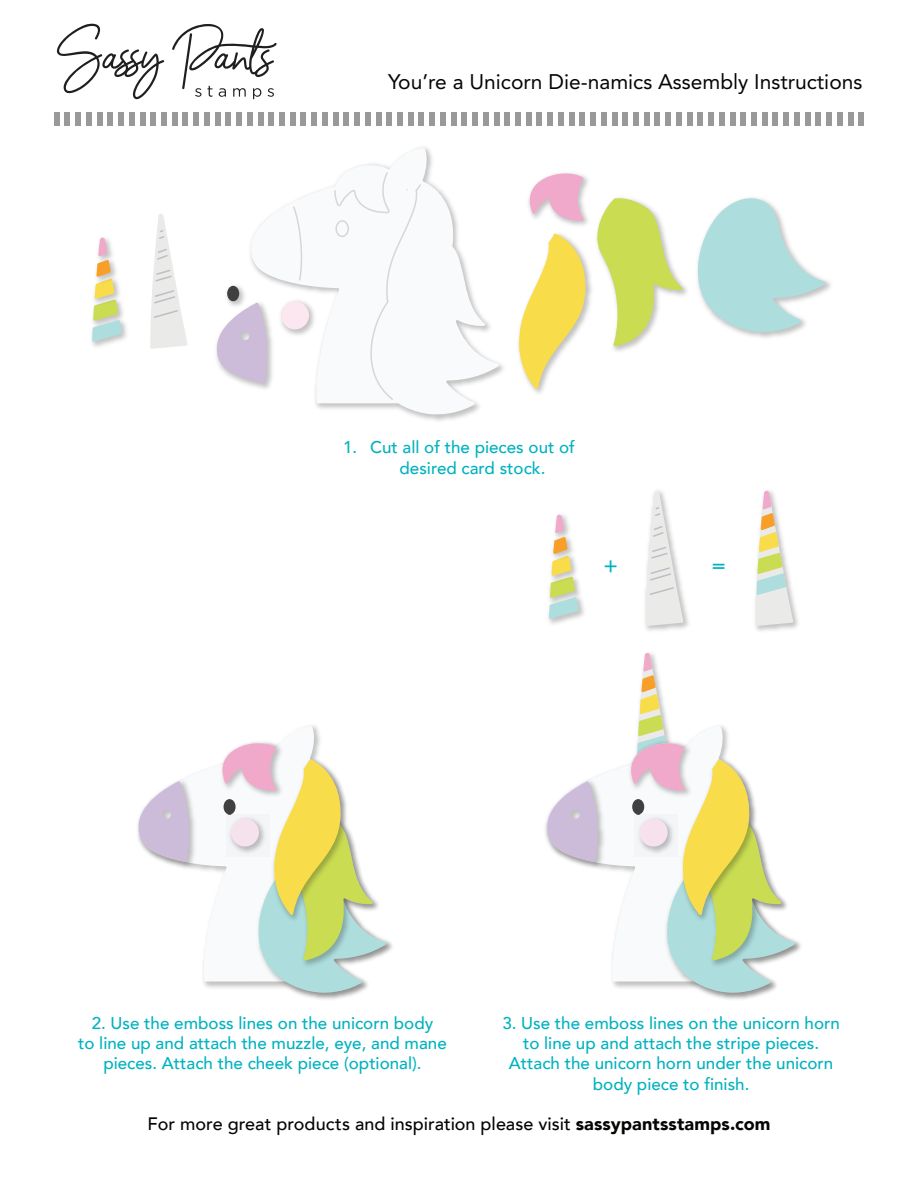
<style>
.page{position:relative;width:918px;height:1188px;background:#fff}
.page>*{position:absolute;margin:0;border:0;box-sizing:border-box;transform-origin:0 0}
.t1{font:500 21.9px "Avenir";color:#00b2bf}
.t2{font:21px "Avenir";color:#050504}
.t3{font:500 18px "Avenir LT";color:#050504}
.t4{font:500 16.95px/20.4px "Avenir";color:#00b2bf;text-align:center}
.s1{font-weight:900}
</style>
<div class="page">
<img style="left:92px;top:315px;width:35px;height:32px">
<svg style="left:92px;top:237px;width:30px;height:105px"></svg>
<svg style="left:150px;top:214px;width:38px;height:135px"></svg>
<img style="left:227px;top:285px;width:18px;height:13px">
<div style="left:227px;top:286px;width:12px;height:15px;background:#414041;border-radius:50%"></div>
<img style="left:227px;top:298px;width:18px;height:5px">
<svg style="left:216px;top:303px;width:30px;height:81px"></svg>
<svg style="left:246px;top:148px;width:253px;height:273px"></svg>
<svg style="left:292px;top:205px;width:12px;height:77px"></svg>
<svg style="left:334px;top:171px;width:88px;height:230px"></svg>
<svg style="left:518px;top:173px;width:308px;height:216px"></svg>
<div style="left:859px;top:112px;width:5px;height:13px;background:#999"></div>
<div style="left:848px;top:112px;width:5px;height:13px;background:#999"></div>
<div style="left:837px;top:112px;width:6px;height:13px;background:#999"></div>
<div style="left:826px;top:112px;width:6px;height:13px;background:#999"></div>
<div style="left:816px;top:112px;width:5px;height:13px;background:#999"></div>
<div style="left:805px;top:112px;width:5px;height:13px;background:#999"></div>
<div style="left:794px;top:112px;width:6px;height:13px;background:#999"></div>
<div style="left:784px;top:112px;width:5px;height:13px;background:#999"></div>
<div style="left:773px;top:112px;width:5px;height:13px;background:#999"></div>
<div style="left:762px;top:112px;width:5px;height:13px;background:#999"></div>
<div style="left:751px;top:112px;width:6px;height:13px;background:#999"></div>
<div style="left:741px;top:112px;width:5px;height:13px;background:#999"></div>
<div style="left:730px;top:112px;width:5px;height:13px;background:#999"></div>
<div style="left:719px;top:112px;width:6px;height:13px;background:#999"></div>
<div style="left:708px;top:112px;width:6px;height:13px;background:#999"></div>
<div style="left:698px;top:112px;width:5px;height:13px;background:#999"></div>
<div style="left:687px;top:112px;width:5px;height:13px;background:#999"></div>
<div style="left:676px;top:112px;width:6px;height:13px;background:#999"></div>
<div style="left:665px;top:112px;width:6px;height:13px;background:#999"></div>
<div style="left:655px;top:112px;width:5px;height:13px;background:#999"></div>
<div style="left:644px;top:112px;width:5px;height:13px;background:#999"></div>
<div style="left:633px;top:112px;width:6px;height:13px;background:#999"></div>
<div style="left:623px;top:112px;width:5px;height:13px;background:#999"></div>
<div style="left:612px;top:112px;width:5px;height:13px;background:#999"></div>
<div style="left:601px;top:112px;width:6px;height:13px;background:#999"></div>
<div style="left:590px;top:112px;width:6px;height:13px;background:#999"></div>
<div style="left:580px;top:112px;width:5px;height:13px;background:#999"></div>
<div style="left:569px;top:112px;width:5px;height:13px;background:#999"></div>
<div style="left:558px;top:112px;width:6px;height:13px;background:#999"></div>
<div style="left:547px;top:112px;width:6px;height:13px;background:#999"></div>
<div style="left:537px;top:112px;width:5px;height:13px;background:#999"></div>
<div style="left:526px;top:112px;width:5px;height:13px;background:#999"></div>
<div style="left:515px;top:112px;width:6px;height:13px;background:#999"></div>
<div style="left:505px;top:112px;width:5px;height:13px;background:#999"></div>
<div style="left:494px;top:112px;width:5px;height:13px;background:#999"></div>
<div style="left:483px;top:112px;width:6px;height:13px;background:#999"></div>
<div style="left:472px;top:112px;width:6px;height:13px;background:#999"></div>
<div style="left:462px;top:112px;width:5px;height:13px;background:#999"></div>
<div style="left:451px;top:112px;width:5px;height:13px;background:#999"></div>
<div style="left:440px;top:112px;width:6px;height:13px;background:#999"></div>
<div style="left:429px;top:112px;width:6px;height:13px;background:#999"></div>
<div style="left:419px;top:112px;width:5px;height:13px;background:#999"></div>
<div style="left:408px;top:112px;width:5px;height:13px;background:#999"></div>
<div style="left:397px;top:112px;width:6px;height:13px;background:#999"></div>
<div style="left:387px;top:112px;width:5px;height:13px;background:#999"></div>
<div style="left:376px;top:112px;width:5px;height:13px;background:#999"></div>
<div style="left:365px;top:112px;width:6px;height:13px;background:#999"></div>
<div style="left:354px;top:112px;width:6px;height:13px;background:#999"></div>
<div style="left:344px;top:112px;width:5px;height:13px;background:#999"></div>
<div style="left:333px;top:112px;width:5px;height:13px;background:#999"></div>
<div style="left:322px;top:112px;width:6px;height:13px;background:#999"></div>
<div style="left:311px;top:112px;width:6px;height:13px;background:#999"></div>
<div style="left:301px;top:112px;width:5px;height:13px;background:#999"></div>
<div style="left:290px;top:112px;width:5px;height:13px;background:#999"></div>
<div style="left:279px;top:112px;width:6px;height:13px;background:#999"></div>
<div style="left:269px;top:112px;width:5px;height:13px;background:#999"></div>
<div style="left:258px;top:112px;width:5px;height:13px;background:#999"></div>
<div style="left:247px;top:112px;width:6px;height:13px;background:#999"></div>
<div style="left:236px;top:112px;width:6px;height:13px;background:#999"></div>
<div style="left:226px;top:112px;width:5px;height:13px;background:#999"></div>
<div style="left:215px;top:112px;width:5px;height:13px;background:#999"></div>
<div style="left:204px;top:112px;width:6px;height:13px;background:#999"></div>
<div style="left:193px;top:112px;width:6px;height:13px;background:#999"></div>
<div style="left:183px;top:112px;width:5px;height:13px;background:#999"></div>
<div style="left:172px;top:112px;width:5px;height:13px;background:#999"></div>
<div style="left:161px;top:112px;width:6px;height:13px;background:#999"></div>
<div style="left:151px;top:112px;width:5px;height:13px;background:#999"></div>
<div style="left:140px;top:112px;width:5px;height:13px;background:#999"></div>
<div style="left:129px;top:112px;width:5px;height:13px;background:#999"></div>
<div style="left:118px;top:112px;width:6px;height:13px;background:#999"></div>
<div style="left:108px;top:112px;width:5px;height:13px;background:#999"></div>
<div style="left:97px;top:112px;width:5px;height:13px;background:#999"></div>
<div style="left:86px;top:112px;width:6px;height:13px;background:#999"></div>
<div style="left:75px;top:112px;width:6px;height:13px;background:#999"></div>
<div style="left:65px;top:112px;width:5px;height:13px;background:#999"></div>
<div style="left:54px;top:112px;width:5px;height:13px;background:#999"></div>
<svg style="left:211px;top:736px;width:175px;height:263px"></svg>
<div style="left:224px;top:799px;width:12px;height:16px;background:#414041;border-radius:50%"></div>
<img style="left:164px;top:779px;width:35px;height:90px">
<svg style="left:138px;top:781px;width:54px;height:81px"></svg>
<img style="left:226px;top:814px;width:44px;height:42px">
<div style="left:231px;top:819px;width:28px;height:28px;background:#fce7f0;border-radius:50%"></div>
<svg style="left:619px;top:653px;width:176px;height:346px"></svg>
<div style="left:632px;top:799px;width:12px;height:16px;background:#414041;border-radius:50%"></div>
<img style="left:634px;top:814px;width:44px;height:42px">
<div style="left:640px;top:819px;width:28px;height:28px;background:#fce7f0;border-radius:50%"></div>
<img style="left:573px;top:778px;width:34px;height:91px">
<svg style="left:545px;top:781px;width:55px;height:81px"></svg>
<img style="left:548px;top:592px;width:36px;height:32px">
<svg style="left:549px;top:515px;width:30px;height:104px"></svg>
<img style="left:755px;top:490px;width:43px;height:141px">
<svg style="left:756px;top:491px;width:37px;height:135px"></svg>
<img style="left:645px;top:490px;width:44px;height:141px">
<svg style="left:646px;top:491px;width:37px;height:135px"></svg>
<svg style="left:172px;top:24px;width:105px;height:75px"></svg>
<svg style="left:57px;top:24px;width:107px;height:75px"></svg>
<p class="t2" style="left:388px;top:64px;width:476px">You’re a Unicorn Die-namics Assembly Instructions</p>
<p class="t4" style="left:400px;top:436px;width:177px;text-align:left;text-indent:-56px">1. Cut all of the pieces out of desired card stock.</p>
<p class="t1" style="left:604px;top:547px;width:16px">+</p>
<p class="t1" style="left:712px;top:547px;width:16px">=</p>
<p class="t4" style="left:78px;top:1012px;width:370px">2. Use the emboss lines on the unicorn body<br>to line up and attach the muzzle, eye, and mane pieces. Attach the cheek piece (optional).</p>
<p class="t4" style="left:502px;top:1012px;width:339px">3. Use the emboss lines on the unicorn horn to line up and attach the stripe pieces.<br>Attach the unicorn horn under the unicorn body piece to finish.</p>
<p class="t3" style="left:148px;top:1114px;width:624px">For more great products and inspiration please visit <span class="s1">sassypantsstamps.com</span></p>
</div>
